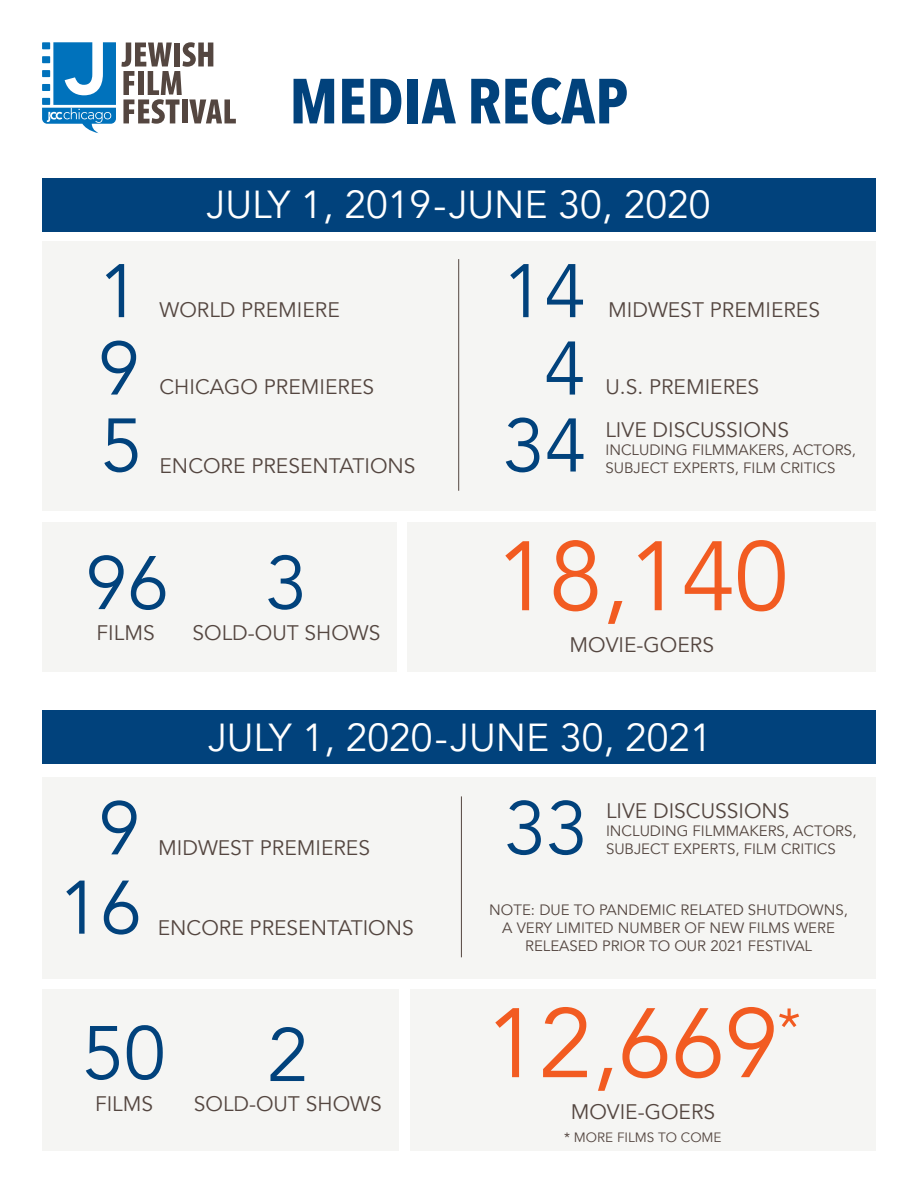
<style>
.page{position:relative;width:918px;height:1188px;background:#fff}
.page>*{position:absolute;margin:0;border:0;box-sizing:border-box;transform-origin:0 0}
.t1{font:97.5px "Avenir";letter-spacing:-.01em;color:#f25b21}
.t2{font:75px "Avenir";color:#01427c}
.t3{font:700 63px "Avenir Next Condensed";color:#01427c}
.t4{font:39px "Avenir";color:#fff}
.t5{font:21px "Avenir";color:#544640}
.t6{font:15px/18px "Avenir";color:#544640;text-align:center}
.t7{font:13.5px "Avenir";color:#544640}
</style>
<div class="page">
<div style="left:42px;top:989px;width:357px;height:161px;background:#f5f5f3"></div>
<div style="left:410px;top:989px;width:466px;height:161px;background:#f5f5f3"></div>
<div style="left:42px;top:777px;width:834px;height:201px;background:#f5f5f3"></div>
<div style="left:42px;top:178px;width:834px;height:53px;background:#01427c"></div>
<div style="left:42px;top:710px;width:834px;height:53px;background:#01427c"></div>
<div style="left:42px;top:241px;width:834px;height:270px;background:#f5f5f3"></div>
<div style="left:42px;top:522px;width:354px;height:150px;background:#f5f5f3"></div>
<div style="left:408px;top:522px;width:468px;height:150px;background:#f5f5f3"></div>
<svg style="left:42px;top:42px;width:194px;height:91px"></svg>
<hr style="left:458px;top:259px;width:1px;height:232px;background:#544640">
<hr style="left:461px;top:796px;width:1px;height:161px;background:#544640">
<h3 class="t3" style="left:290px;top:63px;width:340px">MEDIA RECAP</h3>
<h2 class="t2" style="left:98px;top:247px;width:43px">1</h2>
<h3 class="t4" style="left:207px;top:182px;width:505px">JULY 1, 2019-JUNE 30, 2020</h3>
<h3 class="t5" style="left:160px;top:297px;width:182px">WORLD PREMIERE</h3>
<h2 class="t2" style="left:502px;top:247px;width:85px">14</h2>
<h3 class="t5" style="left:608px;top:297px;width:213px">MIDWEST PREMIERES</h3>
<h2 class="t2" style="left:98px;top:324px;width:43px">9</h2>
<h2 class="t2" style="left:544px;top:324px;width:43px">4</h2>
<h3 class="t5" style="left:160px;top:374px;width:216px">CHICAGO PREMIERES</h3>
<h2 class="t2" style="left:101px;top:401px;width:43px">5</h2>
<h3 class="t5" style="left:160px;top:453px;width:257px">ENCORE PRESENTATIONS</h3>
<h2 class="t2" style="left:503px;top:401px;width:85px">34</h2>
<h3 class="t5" style="left:605px;top:374px;width:155px">U.S. PREMIERES</h3>
<h3 class="t5" style="left:605px;top:417px;width:185px">LIVE DISCUSSIONS</h3>
<p class="t6" style="left:605px;top:441px;width:252px">INCLUDING FILMMAKERS, ACTORS,</p>
<p class="t6" style="left:605px;top:459px;width:231px">SUBJECT EXPERTS, FILM CRITICS</p>
<h2 class="t2" style="left:86px;top:539px;width:85px">96</h2>
<h3 class="t5" style="left:97px;top:620px;width:60px">FILMS</h3>
<h2 class="t2" style="left:265px;top:538px;width:43px">3</h2>
<h3 class="t5" style="left:193px;top:620px;width:189px">SOLD-OUT SHOWS</h3>
<h1 class="t1" style="left:495px;top:519px;width:295px">18,140</h1>
<h3 class="t5" style="left:570px;top:632px;width:146px">MOVIE-GOERS</h3>
<h3 class="t4" style="left:208px;top:714px;width:505px">JULY 1, 2020-JUNE 30, 2021</h3>
<h2 class="t2" style="left:98px;top:784px;width:43px">9</h2>
<h2 class="t2" style="left:58px;top:863px;width:85px">16</h2>
<h3 class="t5" style="left:158px;top:835px;width:213px">MIDWEST PREMIERES</h3>
<h3 class="t5" style="left:158px;top:915px;width:257px">ENCORE PRESENTATIONS</h3>
<h2 class="t2" style="left:82px;top:1009px;width:85px">50</h2>
<h2 class="t2" style="left:267px;top:1011px;width:43px">2</h2>
<h3 class="t5" style="left:95px;top:1092px;width:60px">FILMS</h3>
<h3 class="t5" style="left:194px;top:1092px;width:189px">SOLD-OUT SHOWS</h3>
<h2 class="t2" style="left:504px;top:784px;width:85px">33</h2>
<h3 class="t5" style="left:606px;top:798px;width:185px">LIVE DISCUSSIONS</h3>
<p class="t6" style="left:606px;top:822px;width:252px">INCLUDING FILMMAKERS, ACTORS,</p>
<p class="t6" style="left:606px;top:840px;width:231px">SUBJECT EXPERTS, FILM CRITICS</p>
<p class="t6" style="left:489px;top:901px;width:360px">NOTE: DUE TO PANDEMIC RELATED SHUTDOWNS,<br>A VERY LIMITED NUMBER OF NEW FILMS WERE</p>
<p class="t6" style="left:525px;top:937px;width:288px">RELEASED PRIOR TO OUR 2021 FESTIVAL</p>
<h1 class="t1" style="left:485px;top:986px;width:317px">12,669<sup>*</sup></h1>
<h3 class="t5" style="left:571px;top:1100px;width:146px">MOVIE-GOERS</h3>
<p class="t7" style="left:564px;top:1129px;width:159px">* MORE FILMS TO COME</p>
</div>
